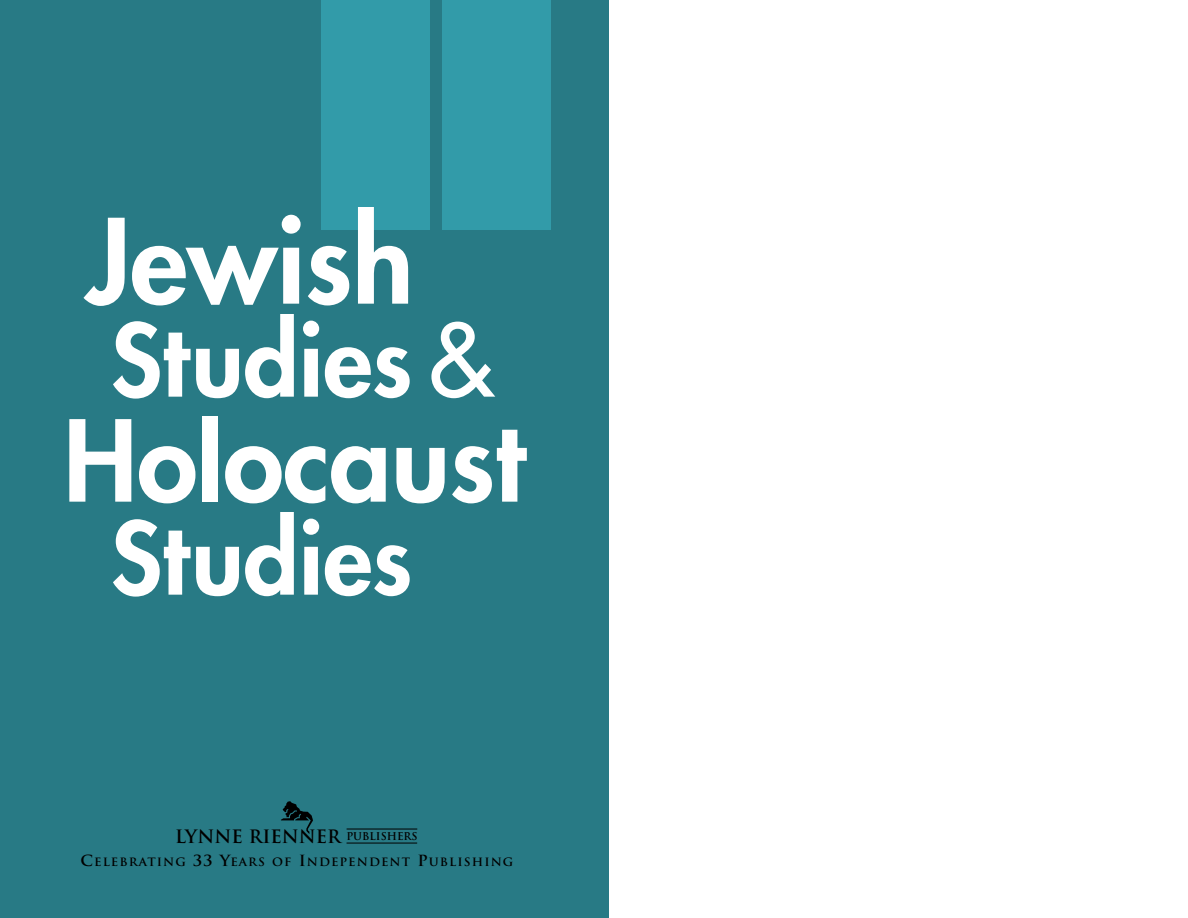
<style>
.page{position:relative;width:1188px;height:918px;background:#fff}
.page>*{position:absolute;margin:0;border:0;box-sizing:border-box;transform-origin:0 0}
.t1{font:800 114px "Futura";color:#fff}
.t2{font:800 109.5px "Futura";color:#fff}
.t3{font:800 97.5px "Futura";color:#fff}
.t4{font:700 18px "Trajan";color:#000}
.t5{font:700 11.25px "Trajan";letter-spacing:.09em;color:#000;scale:1.05 1}
.s1{font-weight:400}
.s2{font-size:15px}
</style>
<div class="page">
<div style="left:0;top:0;width:608px;height:918px;background:#287a85"></div>
<div style="left:443px;top:0;width:108px;height:230px;background:#329ba9"></div>
<div style="left:321px;top:0;width:108px;height:229px;background:#329ba9"></div>
<hr style="left:347px;top:829px;width:70px;height:1px;background:#000">
<hr style="left:347px;top:843px;width:70px;height:1px;background:#000">
<img style="left:281px;top:801px;width:32px;height:33px">
<h1 class="t1" style="left:86px;top:207px;width:329px">Jewish</h1>
<h3 class="t3" style="left:111px;top:314px;width:385px">Studies<span class="s1">&amp;</span></h3>
<h2 class="t2" style="left:63px;top:409px;width:463px">Holocaust</h2>
<h3 class="t3" style="left:111px;top:512px;width:303px">Studies</h3>
<h3 class="t4" style="left:175px;top:827px;width:244px">LYNNE RIENNER <sup>PUBLISHERS</sup></h3>
<p class="t5" style="left:81px;top:856px;width:414px"><span class="s2">C</span>ELEBRATING <span class="s2">33 Y</span>EARS OF <span class="s2">I</span>NDEPENDENT <span class="s2">P</span>UBLISHING</p>
</div>
